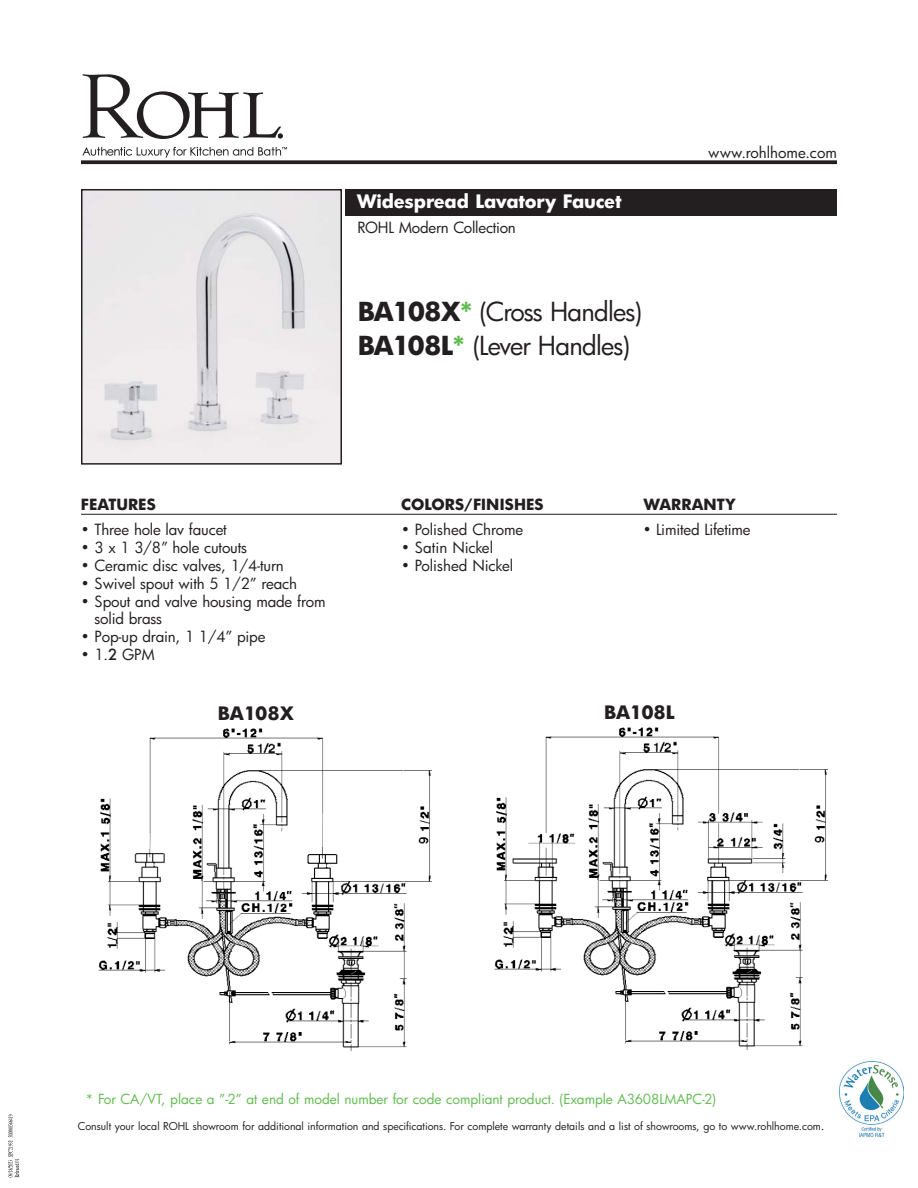
<style>
.page{position:relative;width:918px;height:1188px;background:#fff}
.page>*{position:absolute;margin:0;border:0;box-sizing:border-box;transform-origin:0 0}
.t1{font:25.5px/34.5px "Futura";letter-spacing:-.03em;color:#231f20}
.t2{font:700 18px "Futura";letter-spacing:-.015em;color:#fff}
.t3{font:700 18px "Futura";letter-spacing:-.005em;color:#231f20}
.t4{font:15px/16.8px "Futura";letter-spacing:-.015em;color:#231f20}
.t5{font:700 15px "Futura";color:#231f20}
.t6{font:13.5px "Futura";color:#60bc4f}
.t7{font:10.5px "Futura";color:#231f20}
.s1{font-weight:700}
.s2{font-weight:700;color:#60bc4f}
.s3{font-weight:500}
.s4{font-size:12px}
</style>
<div class="page">
<svg style="left:83px;top:74px;width:199px;height:65px"></svg>
<svg style="left:82px;top:147px;width:205px;height:11px"></svg>
<img style="left:84px;top:192px;width:255px;height:270px">
<div style="left:81px;top:189px;width:261px;height:276px;border:2px solid #231f20"></div>
<img style="left:98px;top:728px;width:334px;height:323px">
<svg style="left:81px;top:160px;width:756px;height:4px;background:#363233"></svg>
<div style="left:345px;top:189px;width:492px;height:27px;background:#231f20"></div>
<hr style="left:81px;top:514px;width:756px;height:1px;background:#231f20">
<img style="left:494px;top:727px;width:334px;height:323px">
<img style="left:839px;top:1061px;width:64px;height:75px">
<svg style="left:8px;top:1115px;width:11px;height:62px"></svg>
<p class="t2" style="left:357px;top:193px;width:266px">Widespread Lavatory Faucet</p>
<p class="t4" style="left:357px;top:220px;width:160px">ROHL Modern Collection</p>
<h1 class="t1" style="left:358px;top:296px;width:286px"><span class="s1">BA108X</span><span class="s2">*</span> (Cross Handles)<br><span class="s1">BA108L</span><span class="s2">*</span> (Lever Handles)</h1>
<p class="t4" style="left:708px;top:145px;width:130px">www.rohlhome.com</p>
<p class="t5" style="left:81px;top:498px;width:76px">FEATURES</p>
<p class="t5" style="left:401px;top:498px;width:144px">COLORS/FINISHES</p>
<p class="t5" style="left:643px;top:498px;width:94px">WARRANTY</p>
<p class="t4" style="left:81px;top:522px;width:147px">• Three hole lav faucet</p>
<p class="t4" style="left:81px;top:540px;width:168px">• 3 x 1 3/8” hole cutouts</p>
<p class="t4" style="left:81px;top:558px;width:204px">• Ceramic disc valves, 1/4-turn</p>
<p class="t4" style="left:81px;top:576px;width:218px">• Swivel spout with 5 1/2” reach</p>
<p class="t4" style="left:94px;top:594px;width:233px;text-indent:-13px">• Spout and valve housing made from solid brass</p>
<p class="t4" style="left:81px;top:629px;width:186px">• Pop-up drain, 1 1/4” pipe</p>
<p class="t4" style="left:81px;top:648px;width:75px">• 1.<span class="s3">2</span> GPM</p>
<p class="t4" style="left:401px;top:522px;width:124px">• Polished Chrome</p>
<p class="t4" style="left:401px;top:540px;width:94px">• Satin Nickel</p>
<p class="t4" style="left:401px;top:558px;width:114px">• Polished Nickel</p>
<p class="t4" style="left:643px;top:522px;width:110px">• Limited Lifetime</p>
<p class="t3" style="left:218px;top:705px;width:77px">BA108X</p>
<p class="t3" style="left:604px;top:704px;width:72px">BA108L</p>
<p class="t6" style="left:85px;top:1093px;width:632px">* For CA/VT, place a ”-2” at end of model number for code compliant product. (Example A3608LMAPC-2)</p>
<p class="t7" style="left:78px;top:1121px;width:748px">Consult your local ROHL showroom for additional information and specifications. For complete warranty details and a list of showrooms, go to www.rohlhome.com<span class="s4">.</span></p>
</div>
